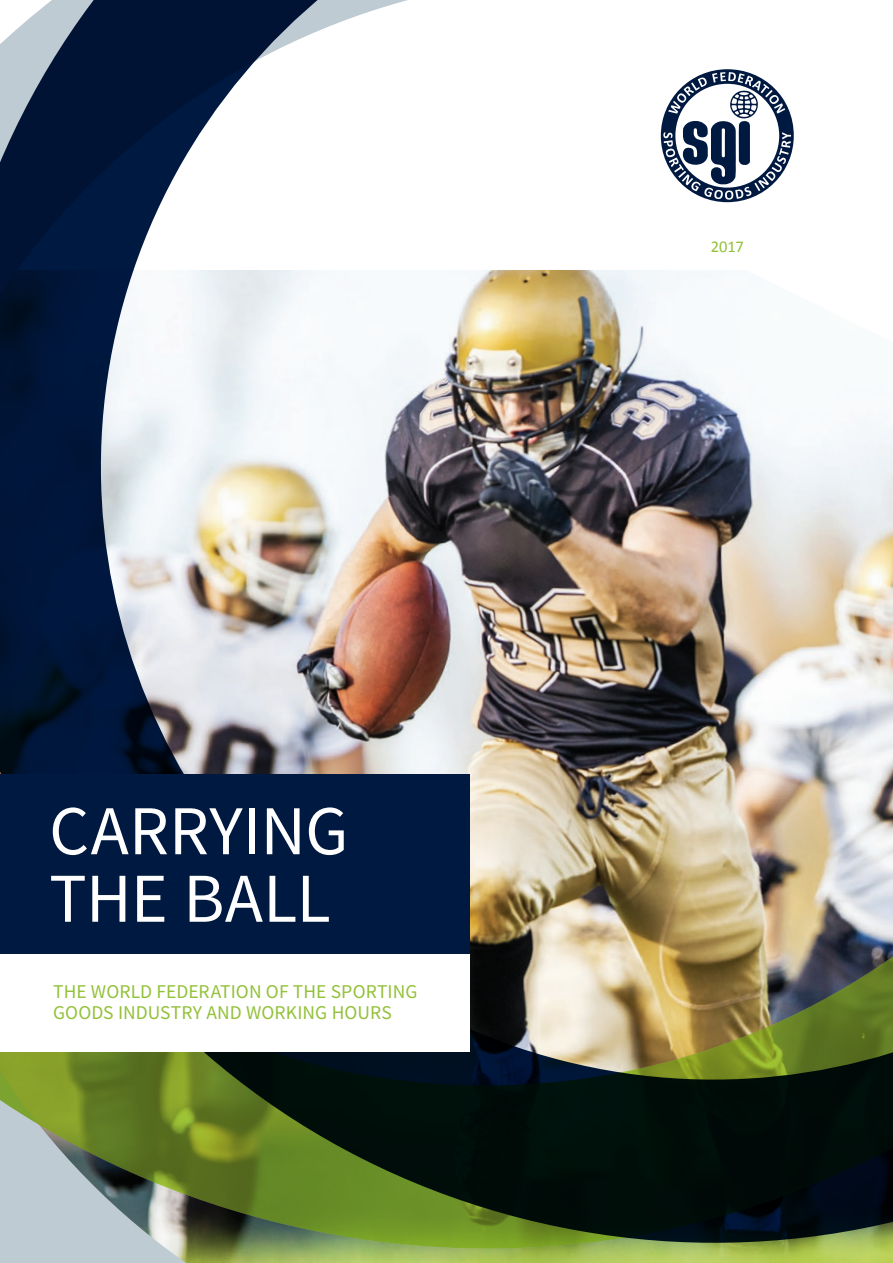
<style>
.page{position:relative;width:893px;height:1263px;background:#fff}
.page>*{position:absolute;margin:0;border:0;box-sizing:border-box;transform-origin:0 0}
._02_Innenseiten_Titl{font:70.05px "Source Sans Pro";letter-spacing:-.005em;color:#fff}
._02_Subtitle{font:19.5px/21px "Source Sans Pro";color:#93c139}
._01_Titelseite_Datum{font:16.5px "Calibri";color:#93c139}
</style>
<div class="page">
<img style="left:0;top:0;width:893px;height:1263px">
<svg style="left:661px;top:69px;width:133px;height:133px"></svg>
<div style="left:0;top:954px;width:470px;height:98px;background:#fff"></div>
<div style="left:0;top:774px;width:470px;height:180px;background:#001941"></div>
<p class="_02_Innenseiten_Titl" style="left:49px;top:787px;width:301px">CARRYING</p>
<p class="_02_Innenseiten_Titl" style="left:49px;top:855px;width:283px">THE BALL</p>
<p class="_02_Subtitle" style="left:53px;top:981px;width:366px">THE WORLD FEDERATION OF THE SPORTING<br>GOODS INDUSTRY AND WORKING HOURS</p>
<p class="_01_Titelseite_Datum" style="left:711px;top:236px;width:34px">2017</p>
</div>
